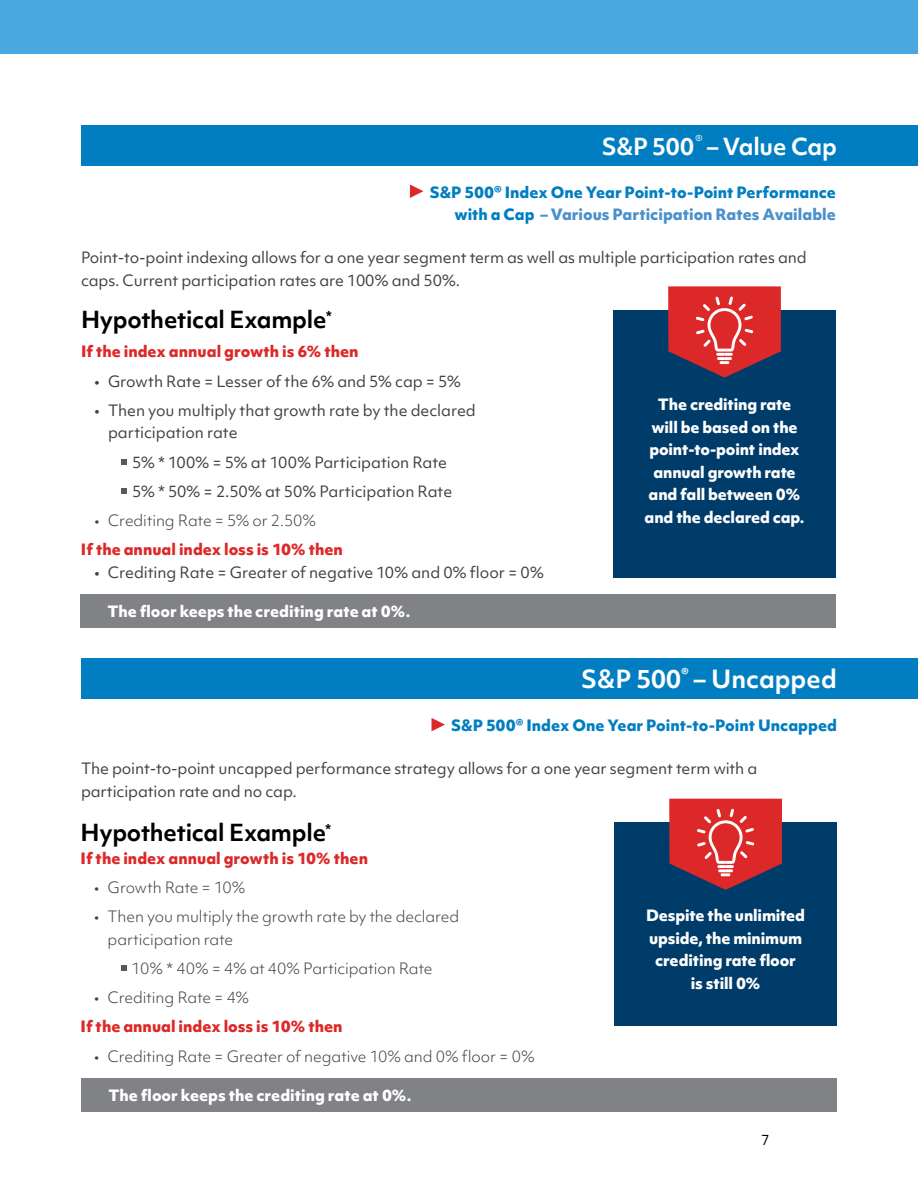
<style>
.page{position:relative;width:918px;height:1188px;background:#fff}
.page>*{position:absolute;margin:0;border:0;box-sizing:border-box;transform-origin:0 0}
.t1{font:700 24px "Objektiv Mk 1";color:#fff}
.t2{font:700 22.5px "Objektiv Mk 1";letter-spacing:-.01em;color:#000}
.t3{font:700 22.5px "Objektiv Mk 1";letter-spacing:-.01em;color:#fff}
.t4{font:15px/22.5px "Objektiv Mk 1";letter-spacing:-.01em;color:#414042}
.t5{font:800 15px/22.5px "Objektiv Mk 1";letter-spacing:-.01em;color:#fff;text-align:center}
.t6{font:300 15px/22.5px "Objektiv Mk 1";letter-spacing:-.005em;color:#414042}
.t7{font:800 15px/22.5px "Objektiv Mk 1";color:#007ec1;text-align:right}
.t8{font:800 15px "Objektiv Mk 1";color:#dc2828}
.t9{font:13.5px "Objektiv Mk 1";color:#000}
.s1{color:#4a90cb}
</style>
<div class="page">
<div style="left:0;top:0;width:918px;height:53px;background:#48a9df"></div>
<svg style="left:410px;top:184px;width:13px;height:14px"></svg>
<div style="left:81px;top:125px;width:837px;height:41px;background:#007ec1"></div>
<div style="left:613px;top:310px;width:223px;height:268px;background:#003c6a"></div>
<svg style="left:668px;top:286px;width:113px;height:92px"></svg>
<svg style="left:432px;top:718px;width:13px;height:13px"></svg>
<div style="left:81px;top:658px;width:837px;height:40px;background:#007ec1"></div>
<svg style="left:121px;top:965px;width:6px;height:6px"></svg>
<svg style="left:122px;top:459px;width:5px;height:6px"></svg>
<svg style="left:122px;top:488px;width:5px;height:6px"></svg>
<div style="left:80px;top:594px;width:756px;height:34px;background:#808285"></div>
<div style="left:614px;top:822px;width:223px;height:204px;background:#003c6a"></div>
<svg style="left:669px;top:799px;width:113px;height:91px"></svg>
<div style="left:82px;top:1078px;width:755px;height:34px;background:#808285"></div>
<h2 class="t3" style="left:602px;top:130px;width:237px">S&amp;P 500<sup>®</sup> – Value Cap</h2>
<p class="t7" style="left:430px;top:181px;width:408px">S&amp;P 500® Index One Year Point-to-Point Performance with a Cap <span class="s1">– Various Participation Rates Available</span></p>
<p class="t4" style="left:81px;top:246px;width:727px">Point-to-point indexing allows for a one year segment term as well as multiple participation rates and caps. Current participation rates are 100% and 50%.</p>
<h2 class="t2" style="left:81px;top:304px;width:252px">Hypothetical Example<sup>*</sup></h2>
<p class="t8" style="left:81px;top:341px;width:279px">If the index annual growth is 6% then</p>
<p class="t4" style="left:94px;top:370px;width:368px">• Growth Rate = Lesser of the 6% and 5% cap = 5%</p>
<p class="t4" style="left:108px;top:399px;width:369px;text-indent:-14px">• Then you multiply that growth rate by the declared participation rate</p>
<p class="t4" style="left:132px;top:447px;width:322px;line-height:29.2px">5% * 100% = 5% at 100% Participation Rate<br>5% * 50% = 2.50% at 50% Participation Rate</p>
<p class="t6" style="left:94px;top:509px;width:223px">• Crediting Rate = 5% or 2.50%</p>
<p class="t8" style="left:81px;top:539px;width:264px">If the annual index loss is 10% then</p>
<p class="t4" style="left:94px;top:561px;width:451px">• Crediting Rate = Greater of negative 10% and 0% floor = 0%</p>
<p class="t5" style="left:107px;top:600px;width:304px">The floor keeps the crediting rate at 0%.</p>
<p class="t5" style="left:645px;top:393px;width:161px">The crediting rate will be based on the point-to-point index annual growth rate and fall between 0% and the declared cap.</p>
<h1 class="t1" style="left:581px;top:662px;width:257px">S&amp;P 500<sup>®</sup> – Uncapped</h1>
<p class="t7" style="left:451px;top:714px;width:387px">S&amp;P 500® Index One Year Point-to-Point Uncapped</p>
<p class="t4" style="left:81px;top:757px;width:678px">The point-to-point uncapped performance strategy allows for a one year segment term with a participation rate and no cap.</p>
<h2 class="t2" style="left:81px;top:817px;width:252px">Hypothetical Example<sup>*</sup></h2>
<p class="t8" style="left:81px;top:847px;width:289px">If the index annual growth is 10% then</p>
<p class="t6" style="left:94px;top:876px;width:153px">• Growth Rate = 10%</p>
<p class="t6" style="left:108px;top:905px;width:353px;text-indent:-14px">• Then you multiply the growth rate by the declared participation rate</p>
<p class="t6" style="left:132px;top:957px;width:302px">10% * 40% = 4% at 40% Participation Rate</p>
<p class="t6" style="left:94px;top:986px;width:156px">• Crediting Rate = 4%</p>
<p class="t8" style="left:81px;top:1016px;width:264px">If the annual index loss is 10% then</p>
<p class="t6" style="left:94px;top:1045px;width:442px">• Crediting Rate = Greater of negative 10% and 0% floor = 0%</p>
<p class="t5" style="left:109px;top:1083px;width:304px">The floor keeps the crediting rate at 0%.</p>
<p class="t5" style="left:646px;top:904px;width:160px">Despite the unlimited upside, the minimum crediting rate floor<br>is still 0%</p>
<p class="t9" style="left:761px;top:1131px;width:10px">7</p>
</div>
